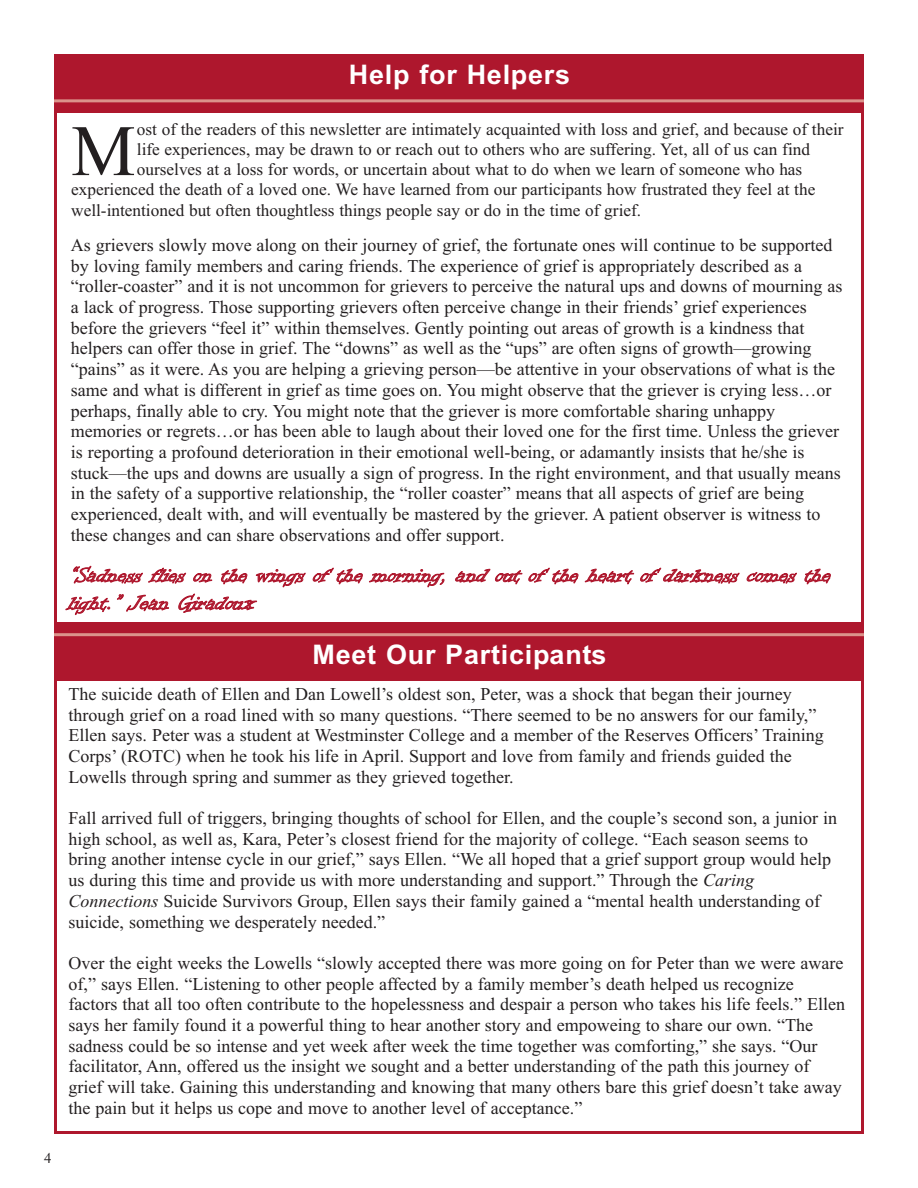
<style>
.page{position:relative;width:918px;height:1188px;background:#fff}
.page>*{position:absolute;margin:0;border:0;box-sizing:border-box;transform-origin:0 0}
.t1{font:72.3px "Times New Roman";color:#231f20}
.t2{font:700 27px "Arial";letter-spacing:.03em;color:#fff}
.t3{font:24px/27.8px "Informal Roman";letter-spacing:.005em;color:#ae172d}
.t4{font:18px/20.7px "Times New Roman";color:#231f20}
.t5{font:17.25px "Times New Roman";color:#231f20}
.t6{font:15px "Adobe Caslon Pro";color:#231f20}
.s1{font-style:italic}
</style>
<div class="page">
<div style="left:55px;top:54px;width:809px;height:58px;background:#ae172d"></div>
<hr style="left:54px;top:99px;width:810px;height:3px;background:#db938b">
<div style="left:55px;top:623px;width:809px;height:58px;background:#ae172d"></div>
<hr style="left:54px;top:633px;width:810px;height:3px;background:#db938b">
<p class="t6" style="left:44px;top:1153px;width:9px">4</p>
<h2 class="t2" style="left:349px;top:58px;width:223px">Help for Helpers</h2>
<h1 class="t1" style="left:71px;top:108px;width:66px">M</h1>
<p class="t5" style="left:137px;top:119px;width:708px">ost of the readers of this newsletter are intimately acquainted with loss and grief, and because of their</p>
<p class="t5" style="left:137px;top:139px;width:675px">life experiences, may be drawn to or reach out to others who are suffering. Yet, all of us can find</p>
<p class="t5" style="left:137px;top:159px;width:667px">ourselves at a loss for words, or uncertain about what to do when we learn of someone who has</p>
<p class="t5" style="left:71px;top:179px;width:746px">experienced the death of a loved one. We have learned from our participants how frustrated they feel at the</p>
<p class="t5" style="left:71px;top:200px;width:571px">well-intentioned but often thoughtless things people say or do in the time of grief.</p>
<p class="t4" style="left:71px;top:234px;width:773px">As grievers slowly move along on their journey of grief, the fortunate ones will continue to be supported by loving family members and caring friends. The experience of grief is appropriately described as a “roller-coaster” and it is not uncommon for grievers to perceive the natural ups and downs of mourning as a lack of progress. Those supporting grievers often perceive change in their friends’ grief experiences before the grievers “feel it” within themselves. Gently pointing out areas of growth is a kindness that helpers can offer those in grief. The “downs” as well as the “ups” are often signs of growth—growing “pains” as it were. As you are helping a grieving person—be attentive in your observations of what is the same and what is different in grief as time goes on. You might observe that the griever is crying less…or perhaps, finally able to cry. You might note that the griever is more comfortable sharing unhappy memories or regrets…or has been able to laugh about their loved one for the first time. Unless the griever is reporting a profound deterioration in their emotional well-being, or adamantly insists that he/she is stuck—the ups and downs are usually a sign of progress. In the right environment, and that usually means in the safety of a supportive relationship, the “roller coaster” means that all aspects of grief are being experienced, dealt with, and will eventually be mastered by the griever. A patient observer is witness to these changes and can share observations and offer support.</p>
<h3 class="t3" style="left:68px;top:560px;width:764px">“Sadness flies on the wings of the morning, and out of the heart of darkness comes the light.” Jean Giradoux</h3>
<h2 class="t2" style="left:313px;top:639px;width:296px">Meet Our Participants</h2>
<p class="t4" style="left:69px;top:683px;width:757px">The suicide death of Ellen and Dan Lowell’s oldest son, Peter, was a shock that began their journey through grief on a road lined with so many questions. “There seemed to be no answers for our family,” Ellen says. Peter was a student at Westminster College and a member of the Reserves Officers’ Training Corps’ (ROTC) when he took his life in April. Support and love from family and friends guided the Lowells through spring and summer as they grieved together.</p>
<p class="t4" style="left:69px;top:807px;width:770px">Fall arrived full of triggers, bringing thoughts of school for Ellen, and the couple’s second son, a junior in high school, as well as, Kara, Peter’s closest friend for the majority of college. “Each season seems to bring another intense cycle in our grief,” says Ellen. “We all hoped that a grief support group would help us during this time and provide us with more understanding and support.” Through the <span class="s1">Caring Connections</span> Suicide Survivors Group, Ellen says their family gained a “mental health understanding of suicide, something we desperately needed.”</p>
<p class="t4" style="left:69px;top:952px;width:778px">Over the eight weeks the Lowells “slowly accepted there was more going on for Peter than we were aware of,” says Ellen. “Listening to other people affected by a family member’s death helped us recognize factors that all too often contribute to the hopelessness and despair a person who takes his life feels.” Ellen says her family found it a powerful thing to hear another story and empoweing to share our own. “The sadness could be so intense and yet week after week the time together was comforting,” she says. “Our facilitator, Ann, offered us the insight we sought and a better understanding of the path this journey of grief will take. Gaining this understanding and knowing that many others bare this grief doesn’t take away the pain but it helps us cope and move to another level of acceptance.”</p>
</div>
